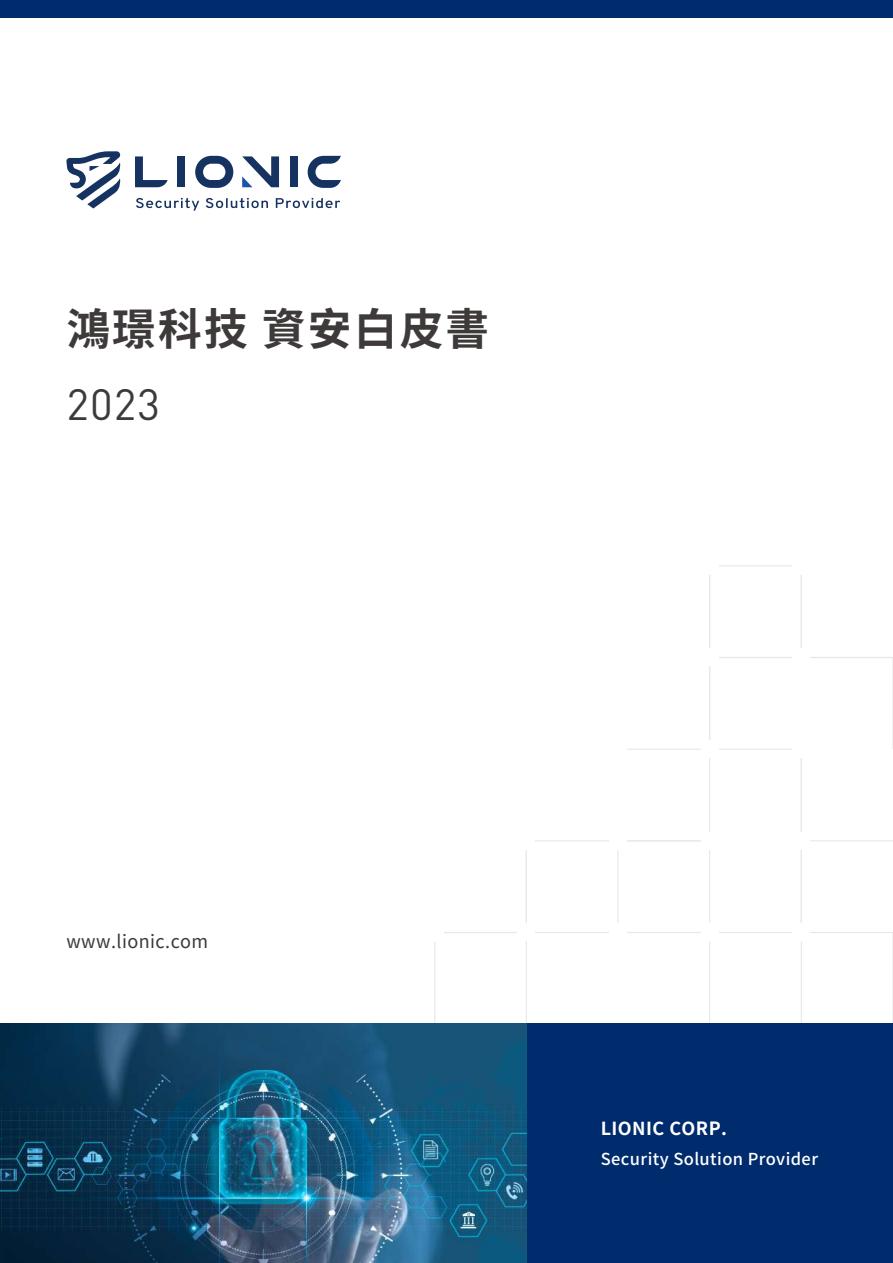
<style>
.page{position:relative;width:893px;height:1263px;background:#fff}
.page>*{position:absolute;margin:0;border:0;box-sizing:border-box;transform-origin:0 0}
.t1{font:700 43.65px "Noto Sans TC";letter-spacing:.05em;color:#3e3a39}
.t2{font:43.2px "DIN";color:#3e3a39}
.t3{font:18px "Taipei Sans TC Beta";letter-spacing:.025em;color:#3e3a39}
.t4{font:700 18px "Taipei Sans TC Beta";letter-spacing:.025em;color:#fff}
.t5{font:500 16.5px "Noto Sans TC";letter-spacing:.025em;color:#fff}
</style>
<div class="page">
<svg style="left:434px;top:565px;width:459px;height:458px"></svg>
<div style="left:792px;top:924px;width:18px;height:17px;background:#fff"></div>
<div style="left:701px;top:924px;width:17px;height:17px;background:#fff"></div>
<div style="left:609px;top:924px;width:18px;height:17px;background:#fff"></div>
<div style="left:518px;top:924px;width:17px;height:17px;background:#fff"></div>
<div style="left:426px;top:924px;width:17px;height:17px;background:#fff"></div>
<div style="left:792px;top:832px;width:18px;height:17px;background:#fff"></div>
<div style="left:701px;top:832px;width:17px;height:17px;background:#fff"></div>
<div style="left:609px;top:832px;width:18px;height:17px;background:#fff"></div>
<div style="left:518px;top:832px;width:17px;height:17px;background:#fff"></div>
<div style="left:792px;top:740px;width:18px;height:18px;background:#fff"></div>
<div style="left:701px;top:740px;width:17px;height:18px;background:#fff"></div>
<div style="left:609px;top:740px;width:18px;height:18px;background:#fff"></div>
<div style="left:792px;top:649px;width:18px;height:17px;background:#fff"></div>
<div style="left:701px;top:649px;width:17px;height:17px;background:#fff"></div>
<div style="left:792px;top:557px;width:18px;height:18px;background:#fff"></div>
<div style="left:701px;top:557px;width:17px;height:18px;background:#fff"></div>
<div style="left:0;top:1023px;width:893px;height:240px;background:#002b6d"></div>
<img style="left:0;top:1023px;width:526px;height:240px">
<div style="left:0;top:0;width:893px;height:18px;background:#002b6d"></div>
<svg style="left:136px;top:198px;width:63px;height:13px"></svg>
<svg style="left:206px;top:198px;width:62px;height:10px"></svg>
<svg style="left:276px;top:198px;width:64px;height:10px"></svg>
<svg style="left:242px;top:156px;width:37px;height:31px"></svg>
<div style="left:177px;top:156px;width:8px;height:31px;background:#163260"></div>
<div style="left:290px;top:156px;width:8px;height:31px;background:#163260"></div>
<svg style="left:195px;top:156px;width:38px;height:32px"></svg>
<svg style="left:308px;top:156px;width:33px;height:32px"></svg>
<svg style="left:135px;top:156px;width:33px;height:31px"></svg>
<svg style="left:66px;top:151px;width:55px;height:58px"></svg>
<h1 class="t1" style="left:66px;top:304px;width:424px">鴻璟科技 資安白皮書</h1>
<h2 class="t2" style="left:66px;top:378px;width:95px">2023</h2>
<p class="t3" style="left:66px;top:931px;width:143px">www.lionic.com</p>
<p class="t4" style="left:601px;top:1118px;width:128px">LIONIC CORP.</p>
<p class="t5" style="left:601px;top:1149px;width:219px">Security Solution Provider</p>
</div>
